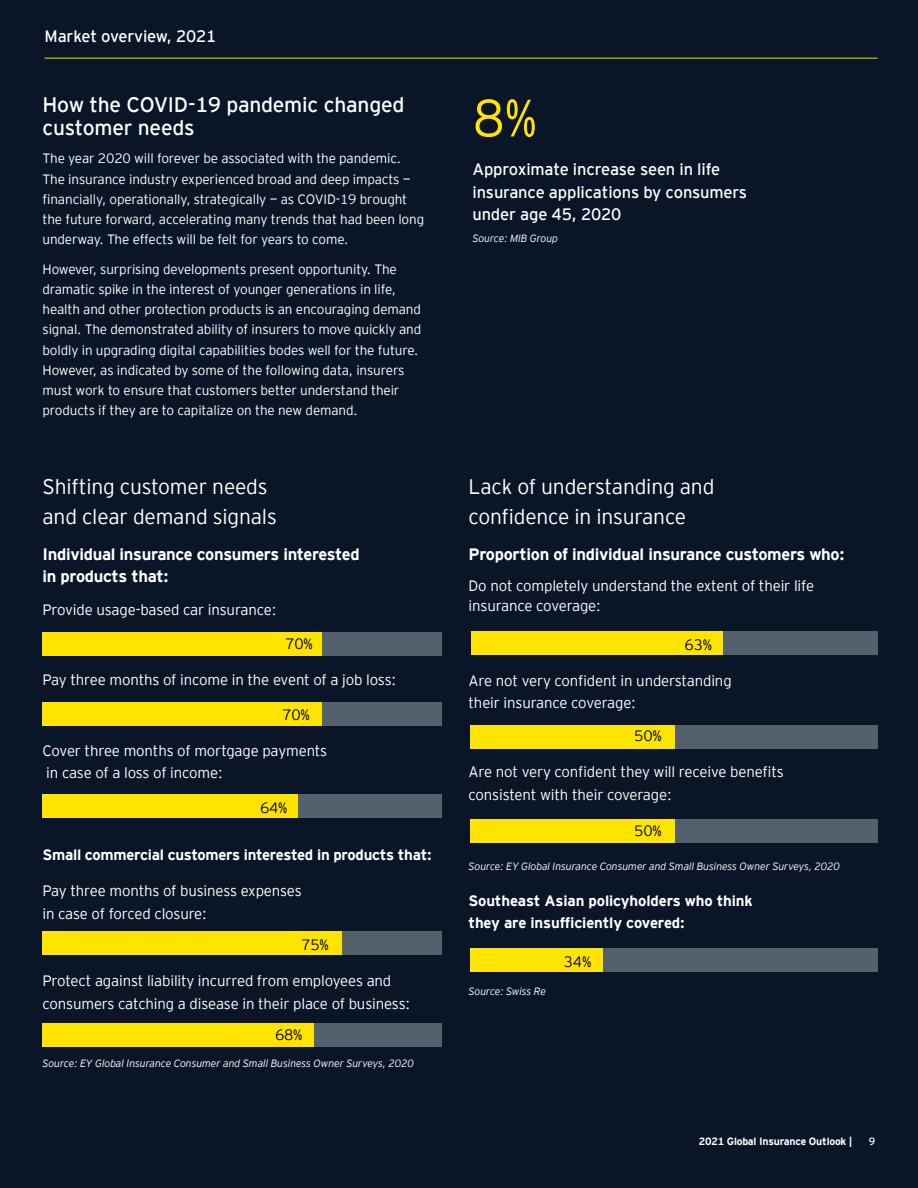
<style>
.page{position:relative;width:918px;height:1188px;background:#0a1627}
.page>*{position:absolute;margin:0;border:0;box-sizing:border-box;transform-origin:0 0}
.t1{font:300 52.5px "EY Interstate";color:#ffe400}
.t2{font:300 21px/30px "EY Interstate";letter-spacing:-.01em;color:#fff}
.t3{font:21px/22.5px "EY Interstate";letter-spacing:-.01em;color:#fff}
.t4{font:700 16.5px/22.5px "EY Interstate";letter-spacing:-.02em;color:#fff}
.t5{font:16.5px/22.5px "EY Interstate";letter-spacing:-.01em;color:#fff}
.t6{font:300 15px/22.5px "EY Interstate";letter-spacing:-.01em;color:#fff}
.t7{font:700 15px/22.5px "EY Interstate";letter-spacing:-.02em;color:#fff}
.t8{font:300 15px "EY Interstate";letter-spacing:-.01em;color:#000}
.t9{font:300 13.5px/20.2px "EY Interstate";letter-spacing:-.01em;color:#fff}
.t10{font:italic 300 10.5px "EY Interstate";letter-spacing:-.01em;color:#fff}
.t11{font:700 10.5px "EY Interstate";letter-spacing:-.02em;color:#fff}
.t12{font:10.5px "EY Interstate";color:#fff}
</style>
<div class="page">
<div style="left:43px;top:794px;width:399px;height:24px;background:#54606b"></div>
<div style="left:43px;top:794px;width:255px;height:24px;background:#ffe400"></div>
<div style="left:43px;top:702px;width:399px;height:24px;background:#54606b"></div>
<div style="left:43px;top:702px;width:279px;height:24px;background:#ffe400"></div>
<div style="left:43px;top:632px;width:399px;height:24px;background:#54606b"></div>
<div style="left:471px;top:632px;width:407px;height:23px;background:#54606b"></div>
<div style="left:471px;top:725px;width:407px;height:24px;background:#54606b"></div>
<div style="left:471px;top:819px;width:407px;height:24px;background:#54606b"></div>
<div style="left:471px;top:949px;width:407px;height:23px;background:#54606b"></div>
<div style="left:43px;top:632px;width:279px;height:24px;background:#ffe400"></div>
<div style="left:471px;top:632px;width:252px;height:23px;background:#ffe400"></div>
<div style="left:471px;top:725px;width:204px;height:24px;background:#ffe400"></div>
<div style="left:471px;top:819px;width:204px;height:24px;background:#ffe400"></div>
<div style="left:471px;top:949px;width:132px;height:23px;background:#ffe400"></div>
<hr style="left:45px;top:58px;width:832px;height:1px;background:#ffe400">
<div style="left:43px;top:932px;width:399px;height:23px;background:#54606b"></div>
<div style="left:43px;top:1023px;width:399px;height:24px;background:#54606b"></div>
<div style="left:43px;top:1023px;width:271px;height:24px;background:#ffe400"></div>
<div style="left:43px;top:932px;width:299px;height:23px;background:#ffe400"></div>
<p class="t5" style="left:45px;top:24px;width:174px">Market overview, 2021</p>
<h2 class="t3" style="left:43px;top:92px;width:364px">How the COVID-19 pandemic changed customer needs</h2>
<p class="t9" style="left:43px;top:148px;width:383px">The year 2020 will forever be associated with the pandemic.<br>The insurance industry experienced broad and deep impacts — financially, operationally, strategically — as COVID-19 brought the future forward, accelerating many trends that had been long underway. The effects will be felt for years to come.</p>
<p class="t9" style="left:43px;top:258px;width:380px">However, surprising developments present opportunity. The dramatic spike in the interest of younger generations in life, health and other protection products is an encouraging demand signal. The demonstrated ability of insurers to move quickly and boldly in upgrading digital capabilities bodes well for the future.<br>However, as indicated by some of the following data, insurers must work to ensure that customers better understand their products if they are to capitalize on the new demand.</p>
<h2 class="t2" style="left:43px;top:470px;width:236px">Shifting customer needs and clear demand signals</h2>
<p class="t4" style="left:43px;top:542px;width:319px">Individual insurance consumers interested in products that:</p>
<p class="t6" style="left:43px;top:598px;width:235px">Provide usage-based car insurance:</p>
<p class="t8" style="left:285px;top:633px;width:29px">70%</p>
<p class="t6" style="left:43px;top:668px;width:355px">Pay three months of income in the event of a job loss:</p>
<p class="t8" style="left:282px;top:704px;width:29px">70%</p>
<p class="t6" style="left:43px;top:739px;width:286px">Cover three months of mortgage payments in case of a loss of income:</p>
<p class="t8" style="left:260px;top:797px;width:29px">64%</p>
<p class="t7" style="left:43px;top:843px;width:391px">Small commercial customers interested in products that:</p>
<p class="t6" style="left:43px;top:879px;width:261px">Pay three months of business expenses in case of forced closure:</p>
<p class="t8" style="left:301px;top:934px;width:29px">75%</p>
<p class="t6" style="left:43px;top:969px;width:369px">Protect against liability incurred from employees and consumers catching a disease in their place of business:</p>
<p class="t8" style="left:275px;top:1024px;width:29px">68%</p>
<p class="t10" style="left:43px;top:1056px;width:373px">Source: EY Global Insurance Consumer and Small Business Owner Surveys, 2020</p>
<h1 class="t1" style="left:472px;top:81px;width:66px">8%</h1>
<p class="t5" style="left:472px;top:157px;width:276px">Approximate increase seen in life insurance applications by consumers under age 45, 2020</p>
<p class="t10" style="left:472px;top:231px;width:87px">Source: MIB Group</p>
<h2 class="t2" style="left:469px;top:470px;width:247px">Lack of understanding and confidence in insurance</h2>
<p class="t4" style="left:469px;top:542px;width:377px">Proportion of individual insurance customers who:</p>
<p class="t6" style="left:469px;top:574px;width:347px;line-height:20.2px">Do not completely understand the extent of their life insurance coverage:</p>
<p class="t8" style="left:685px;top:634px;width:29px">63%</p>
<p class="t6" style="left:469px;top:668px;width:265px">Are not very confident in understanding their insurance coverage:</p>
<p class="t8" style="left:634px;top:725px;width:29px">50%</p>
<p class="t6" style="left:469px;top:760px;width:317px">Are not very confident they will receive benefits consistent with their coverage:</p>
<p class="t8" style="left:634px;top:820px;width:29px">50%</p>
<p class="t10" style="left:469px;top:858px;width:373px">Source: EY Global Insurance Consumer and Small Business Owner Surveys, 2020</p>
<p class="t7" style="left:469px;top:888px;width:286px">Southeast Asian policyholders who think they are insufficiently covered:</p>
<p class="t8" style="left:564px;top:951px;width:29px">34%</p>
<p class="t10" style="left:469px;top:984px;width:79px">Source: Swiss Re</p>
<p class="t11" style="left:699px;top:1133px;width:155px">2021 Global Insurance Outlook |</p>
<p class="t12" style="left:869px;top:1133px;width:8px">9</p>
</div>
